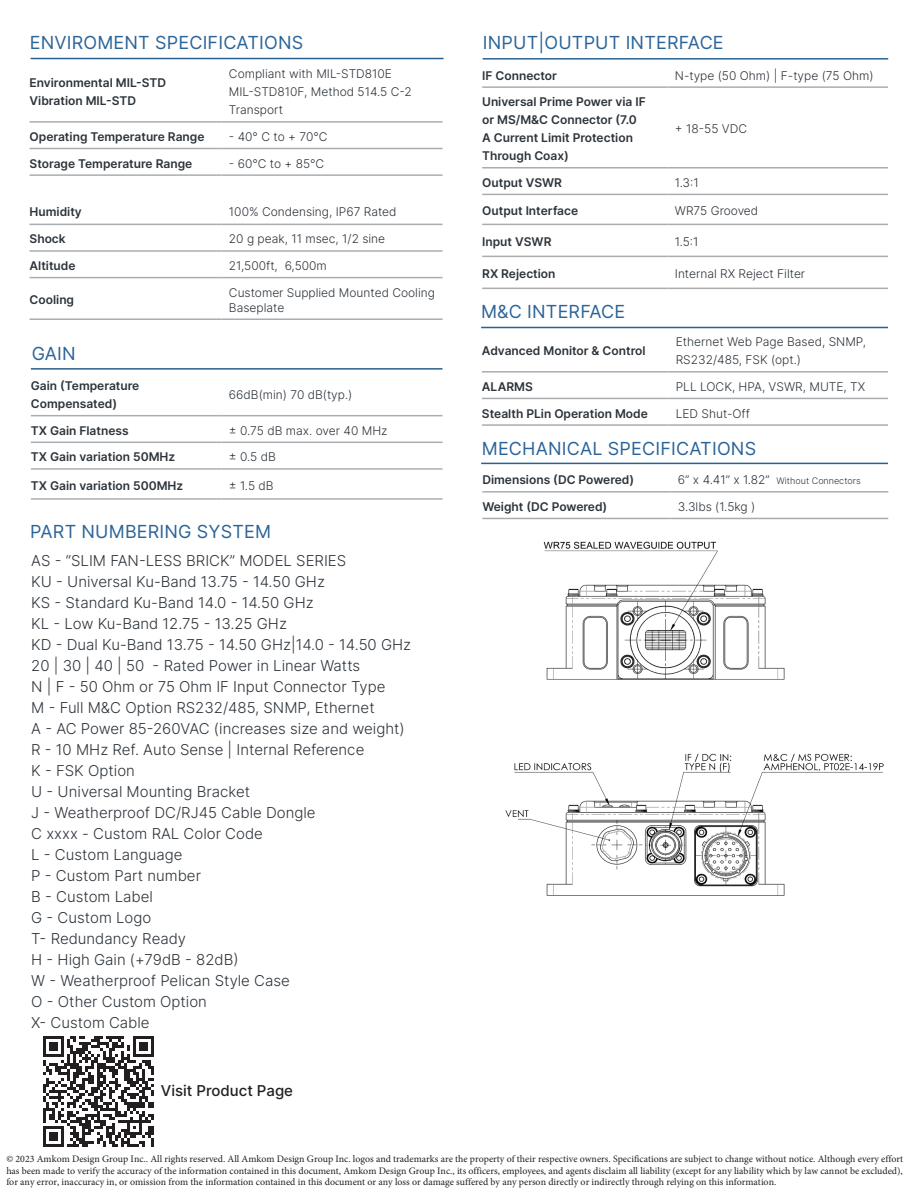
<style>
.page{position:relative;width:918px;height:1188px;background:#fff}
.page>*{position:absolute;margin:0;border:0;box-sizing:border-box;transform-origin:0 0}
.t1{font:18px "Inter";letter-spacing:.01em;color:#2b6498}
.t2{font:300 15px "Inter";color:#2c333a}
.t3{font:500 15px "Inter";color:#231f20}
.t4{font:600 12px/18px "Inter";color:#2c333a}
.t5{font:300 12px/18px "Inter";color:#2c333a}
.t6{font:9.9px/11.9px "Minion Pro";color:#221e1f;text-align:justify}
.t7{font:300 9px "Inter";color:#2c333a}
.s1{font-size:12px}
</style>
<div class="page">
<img style="left:505px;top:541px;width:379px;height:355px">
<hr style="left:30px;top:148px;width:191px;height:1px;background:#aaadaf">
<hr style="left:221px;top:148px;width:221px;height:1px;background:#aaadaf">
<hr style="left:30px;top:174px;width:191px;height:2px;background:#aaadaf">
<hr style="left:221px;top:174px;width:221px;height:2px;background:#aaadaf">
<hr style="left:30px;top:224px;width:191px;height:1px;background:#aaadaf">
<hr style="left:221px;top:224px;width:221px;height:1px;background:#aaadaf">
<hr style="left:30px;top:250px;width:191px;height:2px;background:#aaadaf">
<hr style="left:221px;top:250px;width:221px;height:2px;background:#aaadaf">
<hr style="left:30px;top:277px;width:191px;height:1px;background:#aaadaf">
<hr style="left:221px;top:277px;width:221px;height:1px;background:#aaadaf">
<hr style="left:30px;top:318px;width:191px;height:2px;background:#aaadaf">
<hr style="left:221px;top:318px;width:221px;height:2px;background:#aaadaf">
<hr style="left:30px;top:121px;width:191px;height:2px;background:#aaadaf">
<hr style="left:221px;top:121px;width:221px;height:2px;background:#aaadaf">
<hr style="left:31px;top:58px;width:413px;height:1px;background:#276191">
<hr style="left:482px;top:518px;width:188px;height:1px;background:#aaadaf">
<hr style="left:670px;top:518px;width:218px;height:1px;background:#aaadaf">
<hr style="left:482px;top:491px;width:188px;height:2px;background:#aaadaf">
<hr style="left:670px;top:491px;width:218px;height:2px;background:#aaadaf">
<hr style="left:481px;top:463px;width:407px;height:1px;background:#276191">
<hr style="left:482px;top:398px;width:186px;height:1px;background:#aaadaf">
<hr style="left:668px;top:398px;width:220px;height:1px;background:#aaadaf">
<hr style="left:482px;top:424px;width:186px;height:2px;background:#aaadaf">
<hr style="left:668px;top:424px;width:220px;height:2px;background:#aaadaf">
<hr style="left:482px;top:371px;width:186px;height:2px;background:#aaadaf">
<hr style="left:668px;top:371px;width:220px;height:2px;background:#aaadaf">
<hr style="left:481px;top:327px;width:407px;height:1px;background:#276191">
<hr style="left:482px;top:167px;width:185px;height:2px;background:#aaadaf">
<hr style="left:667px;top:167px;width:221px;height:2px;background:#aaadaf">
<hr style="left:482px;top:194px;width:185px;height:1px;background:#aaadaf">
<hr style="left:667px;top:194px;width:221px;height:1px;background:#aaadaf">
<hr style="left:482px;top:224px;width:185px;height:1px;background:#aaadaf">
<hr style="left:667px;top:224px;width:221px;height:1px;background:#aaadaf">
<hr style="left:482px;top:256px;width:185px;height:1px;background:#aaadaf">
<hr style="left:667px;top:256px;width:221px;height:1px;background:#aaadaf">
<hr style="left:482px;top:288px;width:185px;height:1px;background:#aaadaf">
<hr style="left:667px;top:288px;width:221px;height:1px;background:#aaadaf">
<hr style="left:482px;top:86px;width:185px;height:2px;background:#aaadaf">
<hr style="left:667px;top:86px;width:221px;height:2px;background:#aaadaf">
<hr style="left:483px;top:58px;width:405px;height:2px;background:#276191">
<hr style="left:31px;top:442px;width:190px;height:1px;background:#aaadaf">
<hr style="left:221px;top:442px;width:221px;height:1px;background:#aaadaf">
<hr style="left:31px;top:468px;width:190px;height:2px;background:#aaadaf">
<hr style="left:221px;top:468px;width:221px;height:2px;background:#aaadaf">
<hr style="left:31px;top:498px;width:190px;height:2px;background:#aaadaf">
<hr style="left:221px;top:498px;width:221px;height:2px;background:#aaadaf">
<hr style="left:31px;top:415px;width:190px;height:1px;background:#aaadaf">
<hr style="left:221px;top:415px;width:221px;height:1px;background:#aaadaf">
<hr style="left:31px;top:368px;width:411px;height:2px;background:#276191">
<svg style="left:43px;top:1036px;width:111px;height:111px"></svg>
<p class="t1" style="left:30px;top:29px;width:275px">ENVIROMENT SPECIFICATIONS</p>
<p class="t4" style="left:30px;top:74px;width:138px">Environmental MIL-STD</p>
<p class="t4" style="left:30px;top:92px;width:108px">Vibration MIL-STD</p>
<p class="t5" style="left:229px;top:65px;width:184px">Compliant with MIL-STD810E<br>MIL-STD810F, Method 514.5 C-2<br>Transport</p>
<p class="t4" style="left:30px;top:127px;width:176px">Operating Temperature Range</p>
<p class="t5" style="left:229px;top:127px;width:100px">- 40° C to + 70°C</p>
<p class="t4" style="left:30px;top:154px;width:164px">Storage Temperature Range</p>
<p class="t5" style="left:229px;top:154px;width:97px">- 60°C to + 85°C</p>
<p class="t4" style="left:30px;top:202px;width:54px">Humidity</p>
<p class="t5" style="left:229px;top:202px;width:169px">100% Condensing, IP67 Rated</p>
<p class="t4" style="left:30px;top:230px;width:38px">Shock</p>
<p class="t5" style="left:229px;top:230px;width:158px">20 g peak, 11 msec, 1/2 sine</p>
<p class="t4" style="left:30px;top:256px;width:48px">Altitude</p>
<p class="t5" style="left:229px;top:256px;width:99px">21,500ft, 6,500m</p>
<p class="t4" style="left:30px;top:291px;width:46px">Cooling</p>
<p class="t5" style="left:229px;top:285px;width:208px;line-height:15px">Customer Supplied Mounted Cooling<br>Baseplate</p>
<p class="t1" style="left:32px;top:340px;width:46px">GAIN</p>
<p class="t4" style="left:31px;top:377px;width:110px">Gain (Temperature<br>Compensated)</p>
<p class="t5" style="left:229px;top:386px;width:125px">66dB(min) 70 dB(typ.)</p>
<p class="t4" style="left:31px;top:421px;width:99px">TX Gain Flatness</p>
<p class="t5" style="left:229px;top:421px;width:160px">± 0.75 dB max. over 40 MHz</p>
<p class="t4" style="left:31px;top:448px;width:146px">TX Gain variation 50MHz</p>
<p class="t5" style="left:229px;top:448px;width:48px">± 0.5 dB</p>
<p class="t4" style="left:31px;top:476px;width:154px">TX Gain variation 500MHz</p>
<p class="t5" style="left:229px;top:476px;width:46px">± 1.5 dB</p>
<p class="t1" style="left:30px;top:519px;width:242px">PART NUMBERING SYSTEM</p>
<p class="t2" style="left:31px;top:550px;width:316px">AS - “SLIM FAN-LESS BRICK” MODEL SERIES</p>
<p class="t2" style="left:31px;top:571px;width:295px">KU - Universal Ku-Band 13.75 - 14.50 GHz</p>
<p class="t2" style="left:31px;top:592px;width:284px">KS - Standard Ku-Band 14.0 - 14.50 GHz</p>
<p class="t2" style="left:31px;top:613px;width:257px">KL - Low Ku-Band 12.75 - 13.25 GHz</p>
<p class="t2" style="left:31px;top:634px;width:381px">KD - Dual Ku-Band 13.75 - 14.50 GHz|14.0 - 14.50 GHz</p>
<p class="t2" style="left:31px;top:655px;width:331px">20 | 30 | 40 | 50 - Rated Power in Linear Watts</p>
<p class="t2" style="left:31px;top:676px;width:356px">N | F - 50 Ohm or 75 Ohm IF Input Connector Type</p>
<p class="t2" style="left:31px;top:697px;width:345px">M - Full M&amp;C Option RS232/485, SNMP, Ethernet</p>
<p class="t2" style="left:31px;top:718px;width:375px">A - AC Power 85-260VAC (increases size and weight)</p>
<p class="t2" style="left:31px;top:739px;width:335px">R - 10 MHz Ref. Auto Sense | Internal Reference</p>
<p class="t2" style="left:31px;top:760px;width:105px">K - FSK Option</p>
<p class="t2" style="left:31px;top:781px;width:220px">U - Universal Mounting Bracket</p>
<p class="t2" style="left:31px;top:802px;width:286px">J - Weatherproof DC/RJ45 Cable Dongle</p>
<p class="t2" style="left:31px;top:823px;width:233px">C xxxx - Custom RAL Color Code</p>
<p class="t2" style="left:31px;top:844px;width:153px">L - Custom Language</p>
<p class="t2" style="left:31px;top:865px;width:171px">P - Custom Part number</p>
<p class="t2" style="left:31px;top:886px;width:123px">B - Custom Label</p>
<p class="t2" style="left:31px;top:907px;width:122px">G - Custom Logo</p>
<p class="t2" style="left:31px;top:928px;width:156px">T- Redundancy Ready</p>
<p class="t2" style="left:31px;top:949px;width:209px">H - High Gain (+79dB - 82dB)</p>
<p class="t2" style="left:31px;top:970px;width:260px">W - Weatherproof Pelican Style Case</p>
<p class="t2" style="left:31px;top:991px;width:177px">O - Other Custom Option</p>
<p class="t2" style="left:31px;top:1012px;width:120px">X- Custom Cable</p>
<p class="t3" style="left:161px;top:1080px;width:134px">Visit Product Page</p>
<p class="t1" style="left:483px;top:30px;width:242px">INPUT|OUTPUT INTERFACE</p>
<p class="t4" style="left:482px;top:66px;width:76px">IF Connector</p>
<p class="t5" style="left:675px;top:66px;width:200px">N-type (50 Ohm) | F-type (75 Ohm)</p>
<p class="t4" style="left:482px;top:93px;width:165px">Universal Prime Power via IF or MS/M&amp;C Connector (7.0<br>A Current Limit Protection<br>Through Coax)</p>
<p class="t5" style="left:675px;top:120px;width:74px">+ 18-55 VDC</p>
<p class="t4" style="left:482px;top:173px;width:81px">Output VSWR</p>
<p class="t5" style="left:675px;top:173px;width:25px">1.3:1</p>
<p class="t4" style="left:482px;top:202px;width:98px">Output Interface</p>
<p class="t5" style="left:675px;top:202px;width:85px">WR75 Grooved</p>
<p class="t4" style="left:482px;top:233px;width:71px">Input VSWR</p>
<p class="t5" style="left:675px;top:233px;width:25px">1.5:1</p>
<p class="t4" style="left:482px;top:265px;width:75px">RX Rejection</p>
<p class="t5" style="left:675px;top:265px;width:132px">Internal RX Reject Filter</p>
<p class="t1" style="left:481px;top:298px;width:146px">M&amp;C INTERFACE</p>
<p class="t4" style="left:482px;top:342px;width:165px">Advanced Monitor &amp; Control</p>
<p class="t5" style="left:676px;top:333px;width:192px">Ethernet Web Page Based, SNMP,<br>RS232/485, FSK (opt.)</p>
<p class="t4" style="left:482px;top:377px;width:52px">ALARMS</p>
<p class="t5" style="left:676px;top:377px;width:191px">PLL LOCK, HPA, VSWR, MUTE, TX</p>
<p class="t4" style="left:482px;top:404px;width:167px">Stealth PLin Operation Mode</p>
<p class="t5" style="left:676px;top:404px;width:76px">LED Shut-Off</p>
<p class="t1" style="left:482px;top:435px;width:276px">MECHANICAL SPECIFICATIONS</p>
<p class="t4" style="left:482px;top:471px;width:153px">Dimensions (DC Powered)</p>
<p class="t7" style="left:678px;top:475px;width:184px"><span class="s1">6” x 4.41” x 1.82”</span> Without Connectors</p>
<p class="t4" style="left:482px;top:497px;width:126px">Weight (DC Powered)</p>
<p class="t5" style="left:678px;top:497px;width:79px">3.3lbs (1.5kg )</p>
<p class="t6" style="left:6px;top:1152px;width:898px">© 2023 Amkom Design Group Inc.. All rights reserved. All Amkom Design Group Inc. logos and trademarks are the property of their respective owners. Specifications are subject to change without notice. Although every effort has been made to verify the accuracy of the information contained in this document, Amkom Design Group Inc., its officers, employees, and agents disclaim all liability (except for any liability which by law cannot be excluded), for any error, inaccuracy in, or omission from the information contained in this document or any loss or damage suffered by any person directly or indirectly through relying on this information.</p>
</div>
